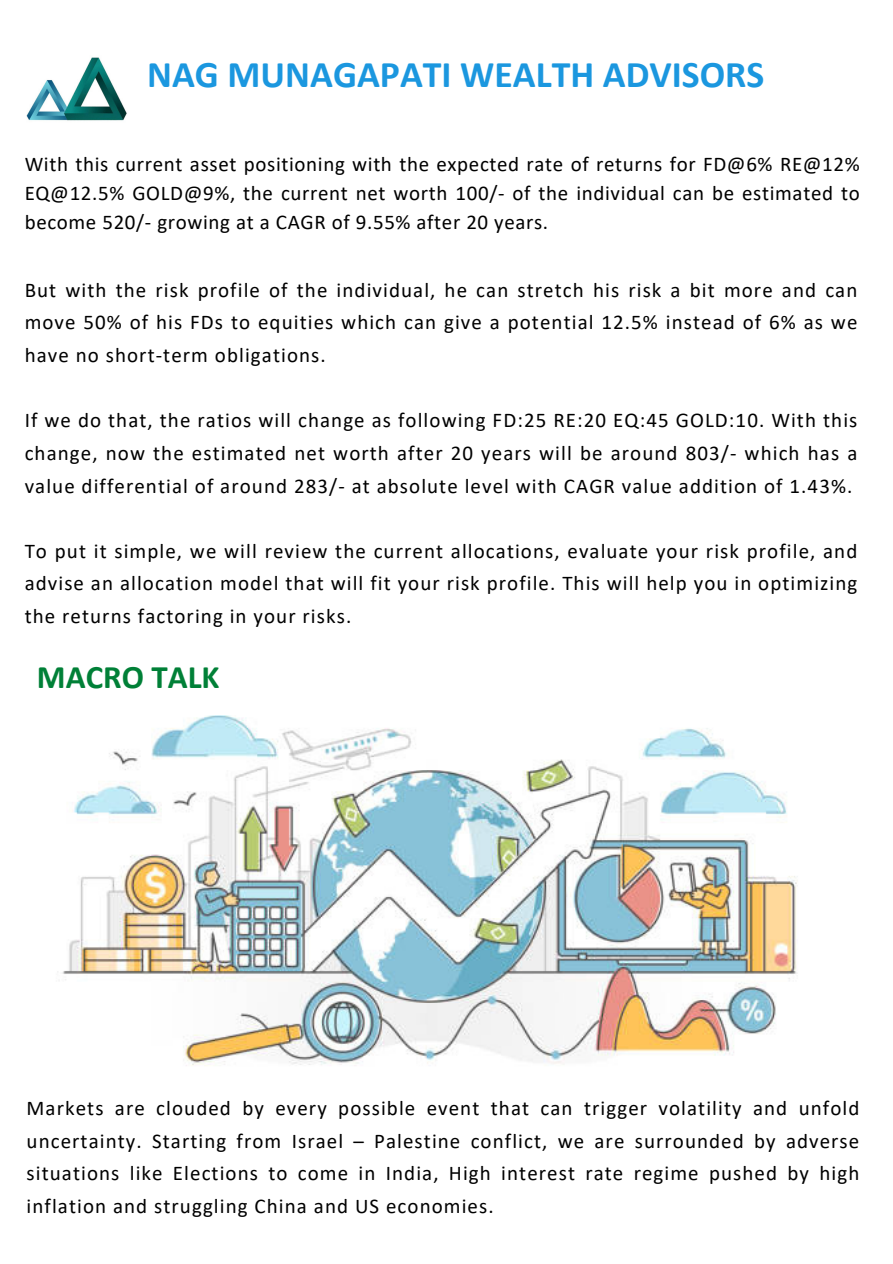
<style>
.page{position:relative;width:893px;height:1264px;background:#fff}
.page>*{position:absolute;margin:0;border:0;box-sizing:border-box;transform-origin:0 0}
.t1{font:700 37.8px "Calibri";color:#1b97df}
.t2{font:700 32.85px "Calibri";color:#008037}
.t3{font:21px/32.5px "Calibri";letter-spacing:.05em;color:#000;text-align:justify}
</style>
<div class="page">
<img style="left:27px;top:57px;width:100px;height:64px">
<img style="left:57px;top:715px;width:741px;height:351px">
<p class="t1" style="left:147px;top:59px;width:618px">NAG MUNAGAPATI WEALTH ADVISORS</p>
<p class="t3" style="left:25px;top:151px;width:836px;line-height:29.2px">With this current asset positioning with the expected rate of returns for FD@6% RE@12% EQ@12.5% GOLD@9%, the current net worth 100/- of the individual can be estimated to become 520/- growing at a CAGR of 9.55% after 20 years.</p>
<p class="t3" style="left:25px;top:275px;width:834px">But with the risk profile of the individual, he can stretch his risk a bit more and can move 50% of his FDs to equities which can give a potential 12.5% instead of 6% as we have no short-term obligations.</p>
<p class="t3" style="left:25px;top:406px;width:834px">If we do that, the ratios will change as following FD:25 RE:20 EQ:45 GOLD:10. With this change, now the estimated net worth after 20 years will be around 803/- which has a value differential of around 283/- at absolute level with CAGR value addition of 1.43%.</p>
<p class="t3" style="left:25px;top:536px;width:834px">To put it simple, we will review the current allocations, evaluate your risk profile, and advise an allocation model that will fit your risk profile. This will help you in optimizing the returns factoring in your risks.</p>
<p class="t2" style="left:37px;top:663px;width:184px">MACRO TALK</p>
<p class="t3" style="left:27px;top:1093px;width:834px">Markets are clouded by every possible event that can trigger volatility and unfold uncertainty. Starting from Israel – Palestine conflict, we are surrounded by adverse situations like Elections to come in India, High interest rate regime pushed by high inflation and struggling China and US economies.</p>
</div>
